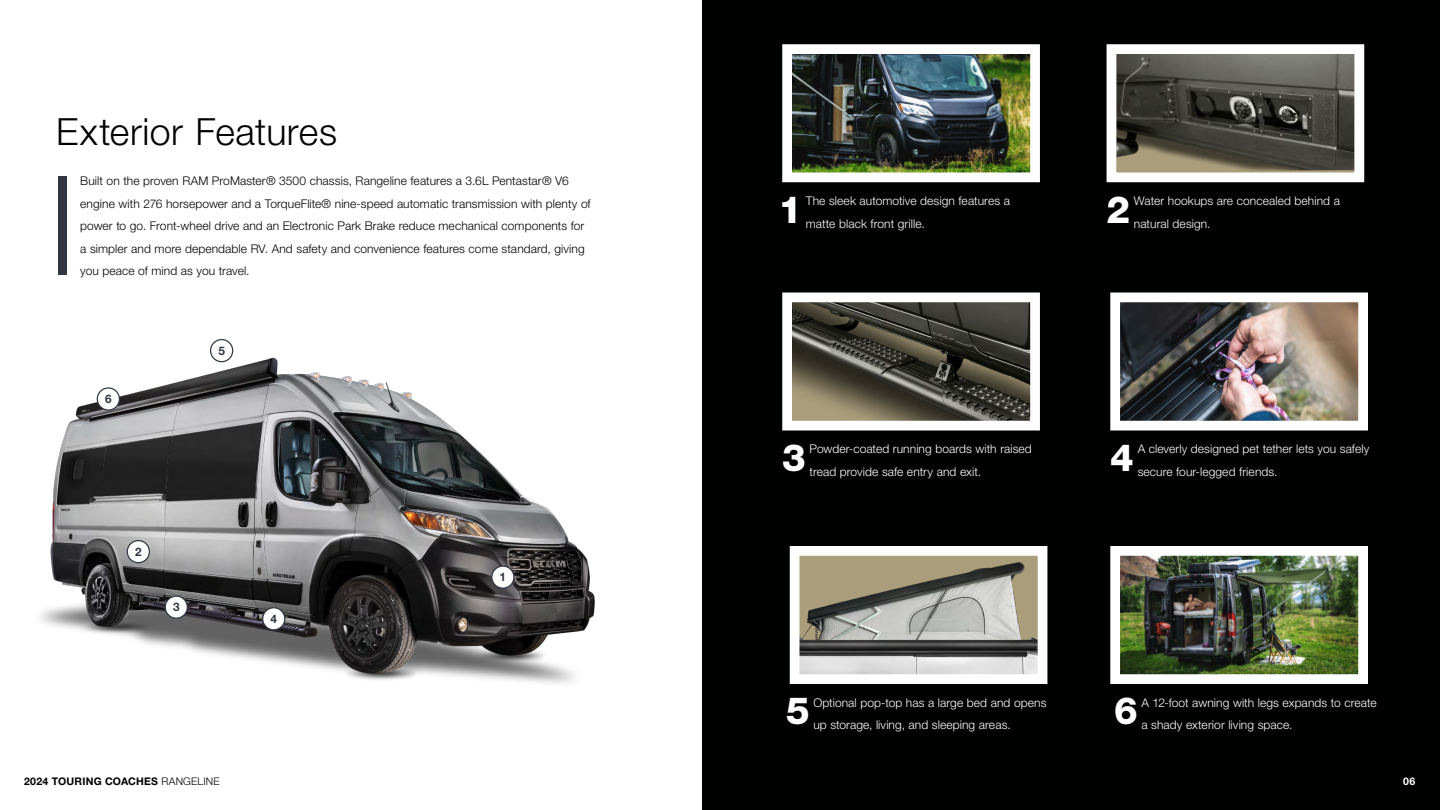
<style>
.page{position:relative;width:1440px;height:810px;background:#fff}
.page>*{position:absolute;margin:0;border:0;box-sizing:border-box;transform-origin:0 0}
.t1{font:300 37.5px "Helvetica Neue LT Std";letter-spacing:.01em;color:#000101}
.t2{font:800 37.5px "Helvetica Neue LT Std";color:#fff}
.t3{font:300 12px/22.5px "Helvetica Neue LT Std";letter-spacing:.005em;color:#fff}
.t4{font:300 12px/22.5px "Helvetica Neue LT Std";letter-spacing:.005em;color:#000101}
.t5{font:700 11.77px "Helvetica Neue LT Std";color:#303641}
.t6{font:700 10.5px "Helvetica Neue LT Std";letter-spacing:.02em;color:#000}
.t7{font:700 10.5px "Helvetica Neue LT Std";color:#fff}
.s1{font-weight:300}
</style>
<div class="page">
<div style="left:702px;top:0;width:738px;height:810px;background:#000101"></div>
<img style="left:40px;top:339px;width:555px;height:345px">
<div style="left:492px;top:566px;width:22px;height:22px;background:#fff;border-radius:50%"></div>
<div style="left:491px;top:565px;width:24px;height:24px;border:1px solid #303641;border-radius:50%"></div>
<div style="left:58px;top:176px;width:8px;height:99px;background:#313640"></div>
<div style="left:127px;top:541px;width:22px;height:22px;background:#fff;border-radius:50%"></div>
<div style="left:127px;top:540px;width:23px;height:23px;border:1px solid #303641;border-radius:50%"></div>
<div style="left:165px;top:596px;width:22px;height:22px;background:#fff;border-radius:50%"></div>
<div style="left:165px;top:595px;width:23px;height:24px;border:1px solid #303641;border-radius:50%"></div>
<div style="left:263px;top:608px;width:22px;height:22px;background:#fff;border-radius:50%"></div>
<div style="left:262px;top:607px;width:23px;height:23px;border:1px solid #303641;border-radius:50%"></div>
<div style="left:211px;top:340px;width:22px;height:22px;background:#fff;border-radius:50%"></div>
<div style="left:210px;top:339px;width:23px;height:23px;border:1px solid #303641;border-radius:50%"></div>
<div style="left:97px;top:388px;width:22px;height:22px;background:#fff;border-radius:50%"></div>
<div style="left:97px;top:387px;width:23px;height:24px;border:1px solid #303641;border-radius:50%"></div>
<svg style="left:1106px;top:44px;width:259px;height:139px;background:#74736c"></svg>
<img style="left:782px;top:44px;width:258px;height:139px">
<img style="left:1110px;top:292px;width:258px;height:139px">
<img style="left:1110px;top:546px;width:258px;height:138px">
<svg style="left:789px;top:546px;width:259px;height:138px;background:#afada3"></svg>
<svg style="left:782px;top:292px;width:258px;height:139px;background:#6f6d64"></svg>
<h1 class="t1" style="left:56px;top:108px;width:282px">Exterior Features</h1>
<p class="t4" style="left:80px;top:169px;width:512px">Built on the proven RAM ProMaster® 3500 chassis, Rangeline features a 3.6L Pentastar® V6 engine with 276 horsepower and a TorqueFlite® nine-speed automatic transmission with plenty of power to go. Front-wheel drive and an Electronic Park Brake reduce mechanical components for a simpler and more dependable RV. And safety and convenience features come standard, giving you peace of mind as you travel.</p>
<p class="t5" style="left:105px;top:392px;width:8px">6</p>
<p class="t5" style="left:218px;top:343px;width:8px">5</p>
<p class="t5" style="left:135px;top:544px;width:8px">2</p>
<p class="t5" style="left:173px;top:600px;width:8px">3</p>
<p class="t5" style="left:270px;top:612px;width:8px">4</p>
<p class="t6" style="left:24px;top:775px;width:197px">2024 TOURING COACHES <span class="s1">RANGELINE</span></p>
<p class="t5" style="left:500px;top:570px;width:8px">1</p>
<h1 class="t2" style="left:1107px;top:187px;width:25px">2</h1>
<h1 class="t2" style="left:778px;top:187px;width:25px">1</h1>
<p class="t3" style="left:1134px;top:189px;width:208px">Water hookups are concealed behind a</p>
<p class="t3" style="left:806px;top:189px;width:206px">The sleek automotive design features a matte black front grille.</p>
<p class="t3" style="left:1134px;top:212px;width:78px">natural design.</p>
<h1 class="t2" style="left:782px;top:435px;width:25px">3</h1>
<p class="t3" style="left:810px;top:438px;width:224px">Powder-coated running boards with raised</p>
<p class="t3" style="left:810px;top:460px;width:173px">tread provide safe entry and exit.</p>
<h1 class="t2" style="left:1110px;top:435px;width:25px">4</h1>
<p class="t3" style="left:1138px;top:438px;width:233px">A cleverly designed pet tether lets you safely</p>
<p class="t3" style="left:1138px;top:460px;width:141px">secure four-legged friends.</p>
<p class="t3" style="left:813px;top:691px;width:235px">Optional pop-top has a large bed and opens</p>
<h1 class="t2" style="left:786px;top:689px;width:25px">5</h1>
<p class="t3" style="left:813px;top:714px;width:199px">up storage, living, and sleeping areas.</p>
<h1 class="t2" style="left:1114px;top:689px;width:25px">6</h1>
<p class="t3" style="left:1141px;top:691px;width:237px">A 12-foot awning with legs expands to create</p>
<p class="t3" style="left:1141px;top:714px;width:153px">a shady exterior living space.</p>
<p class="t7" style="left:1403px;top:775px;width:14px">06</p>
</div>
